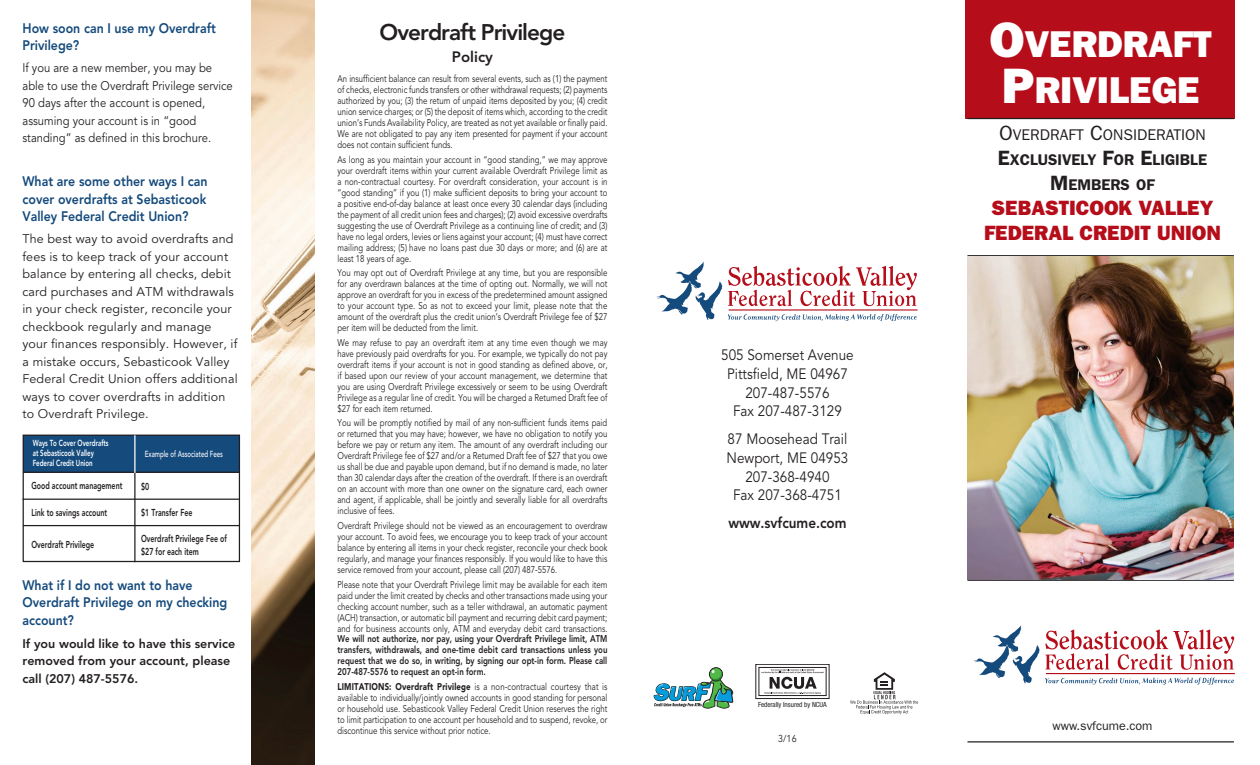
<style>
.page{position:relative;width:1260px;height:765px;background:#fff}
.page>*{position:absolute;margin:0;border:0;box-sizing:border-box;transform-origin:0 0}
.t1{font:37.5px/46.2px "ITC Franklin Gothic Std Hvy";color:#fff;text-align:center}
.t2{font:800 22.5px "Avenir LT Std";letter-spacing:-.04em;color:#231f20}
.t3{font:20.75px "ITC Franklin Gothic Std Hvy";color:#b50e1a}
.t4{font:600 15.62px/24.9px "ITC Franklin Gothic Std";color:#231f20;text-align:center}
.t5{font:15px/18.8px "Avenir LT Std";color:#231f20;text-align:center;scale:.9 1}
.t6{font:800 15px "Avenir LT Std";color:#231f20;scale:.9 1}
.t7{font:800 15px "Avenir LT Std";color:#231f20}
.t8{font:800 13.75px/17.5px "Avenir LT Std";color:#144a7c;scale:.9 1}
.t9{font:12.5px/17.5px "Avenir LT Std";letter-spacing:.01em;color:#231f20}
.t10{font:12.5px/17.5px "Avenir LT Std";letter-spacing:.01em;color:#231f20;scale:.9 1}
.t11{font:800 12.5px/17.5px "Avenir LT Std";color:#231f20}
.t12{font:12.5px "ITC Franklin Gothic Std";color:#231f20}
.t13{font:800 10px/13.8px "Avenir LT Std";color:#231f20;scale:.7 1}
.t14{font:10px "Avenir LT Std";color:#231f20;scale:.9 1}
.t15{font:9.75px/11px "Avenir LT Std";color:#231f20;text-align:justify;scale:.8 1}
.t16{font:800 9.75px/11px "Avenir LT Std";color:#231f20;text-align:justify;scale:.8 1}
.t17{font:800 8.75px/10px "Avenir LT Std";color:#fff;scale:.7 1}
.t18{font:500 8.75px "Avenir LT Std";color:#fff;scale:.7 1}
.t19{font:condensed 7px "Helvetica Neue LT Std";color:#231f20}
.s1{font-weight:900}
.s2{font-size:50px}
.s3{font-weight:400;font-size:20.75px}
.s4{font-weight:400}
.s5{font-size:20.75px}
</style>
<div class="page">
<div style="left:966px;top:0;width:269px;height:119px;background:#b50e1a"></div>
<div style="left:23px;top:435px;width:216px;height:38px;background:#144a7c"></div>
<div style="left:23px;top:435px;width:217px;height:127px;border:1px solid #231f20"></div>
<hr style="left:22px;top:499px;width:218px;height:1px;background:#231f20">
<hr style="left:23px;top:525px;width:216px;height:1px;background:#231f20">
<hr style="left:134px;top:473px;width:2px;height:89px;background:#231f20">
<hr style="left:23px;top:472px;width:217px;height:1px;background:#231f20">
<hr style="left:134px;top:435px;width:2px;height:38px;background:#fff">
<img style="left:251px;top:0;width:64px;height:765px">
<div style="left:756px;top:664px;width:73px;height:35px;border:1px solid #231f20"></div>
<div style="left:759px;top:667px;width:68px;height:29px;border:1px solid #231f20"></div>
<svg style="left:761px;top:669px;width:63px;height:25px"></svg>
<svg style="left:850px;top:672px;width:68px;height:42px"></svg>
<div style="left:709px;top:667px;width:14px;height:14px;border:1px solid #231f20;border-radius:50%"></div>
<svg style="left:653px;top:670px;width:80px;height:39px"></svg>
<hr style="left:968px;top:118px;width:266px;height:1px;background:#231f20">
<hr style="left:968px;top:741px;width:266px;height:1px;background:#231f20">
<hr style="left:968px;top:580px;width:266px;height:1px;background:#231f20">
<hr style="left:968px;top:255px;width:266px;height:1px;background:#231f20">
<img style="left:968px;top:256px;width:266px;height:324px">
<svg style="left:974px;top:625px;width:260px;height:60px"></svg>
<hr style="left:1046px;top:673px;width:189px;height:1px;background:#b50e1a">
<svg style="left:728px;top:314px;width:189px;height:7px"></svg>
<svg style="left:728px;top:266px;width:189px;height:40px"></svg>
<svg style="left:657px;top:262px;width:65px;height:58px"></svg>
<hr style="left:729px;top:309px;width:189px;height:2px;background:#b50e1a">
<h3 class="t8" style="left:22px;top:19px;width:216px">How soon can I use my Overdraft<br>Privilege?</h3>
<p class="t10" style="left:22px;top:60px;width:235px">If you are a new member, you may be able to use the Overdraft Privilege service 90 days after the account is opened, assuming your account is in “good standing” as defined in this brochure.</p>
<h3 class="t8" style="left:22px;top:173px;width:207px;text-align:justify">What are some other ways I can cover overdrafts at Sebasticook Valley Federal Credit Union?</h3>
<p class="t9" style="left:22px;top:231px;width:217px">The best way to avoid overdrafts and fees is to keep track of your account balance by entering all checks, debit card purchases and ATM withdrawals in your check register, reconcile your checkbook regularly and manage your finances responsibly. However, if a mistake occurs, Sebasticook Valley Federal Credit Union offers additional ways to cover overdrafts in addition to Overdraft Privilege.</p>
<p class="t17" style="left:33px;top:438px;width:110px">Ways To Cover Overdrafts at Sebasticook Valley<br>Federal Credit Union</p>
<p class="t18" style="left:145px;top:449px;width:113px">Example of Associated Fees</p>
<p class="t13" style="left:141px;top:480px;width:13px">$0</p>
<p class="t13" style="left:141px;top:506px;width:75px">$1 Transfer Fee</p>
<p class="t13" style="left:141px;top:531px;width:124px">Overdraft Privilege Fee of $27 for each item</p>
<p class="t13" style="left:31px;top:479px;width:131px">Good account management</p>
<p class="t13" style="left:31px;top:506px;width:110px">Link to savings account</p>
<p class="t13" style="left:31px;top:538px;width:91px">Overdraft Privilege</p>
<h3 class="t8" style="left:22px;top:576px;width:229px">What if I do not want to have<br>Overdraft Privilege on my checking account?</h3>
<p class="t11" style="left:22px;top:635px;width:214px">If you would like to have this service removed from your account, please call (207) 487-5576.</p>
<h2 class="t2" style="left:380px;top:18px;width:187px">Overdraft Privilege</h2>
<h3 class="t7" style="left:452px;top:48px;width:43px">Policy</h3>
<p class="t15" style="left:338px;top:73px;width:339px">An insufficient balance can result from several events, such as (1) the payment of checks, electronic funds transfers or other withdrawal requests; (2) payments authorized by you; (3) the return of unpaid items deposited by you; (4) credit union service charges; or (5) the deposit of items which, according to the credit union’s Funds Availability Policy, are treated as not yet available or finally paid.<br>We are not obligated to pay any item presented for payment if your account does not contain sufficient funds.</p>
<p class="t15" style="left:338px;top:154px;width:339px">As long as you maintain your account in “good standing,” we may approve your overdraft items within your current available Overdraft Privilege limit as a non-contractual courtesy. For overdraft consideration, your account is in “good standing” if you (1) make sufficient deposits to bring your account to a positive end-of-day balance at least once every 30 calendar days (including the payment of all credit union fees and charges); (2) avoid excessive overdrafts suggesting the use of Overdraft Privilege as a continuing line of credit; and (3) have no legal orders, levies or liens against your account; (4) must have correct mailing address; (5) have no loans past due 30 days or more; and (6) are at least 18 years of age.</p>
<p class="t15" style="left:338px;top:268px;width:339px">You may opt out of Overdraft Privilege at any time, but you are responsible for any overdrawn balances at the time of opting out. Normally, we will not approve an overdraft for you in excess of the predetermined amount assigned to your account type. So as not to exceed your limit, please note that the amount of the overdraft plus the credit union’s Overdraft Privilege fee of $27 per item will be deducted from the limit.</p>
<p class="t15" style="left:338px;top:337px;width:339px">We may refuse to pay an overdraft item at any time even though we may have previously paid overdrafts for you. For example, we typically do not pay overdraft items if your account is not in good standing as defined above, or, if based upon our review of your account management, we determine that you are using Overdraft Privilege excessively or seem to be using Overdraft Privilege as a regular line of credit. You will be charged a Returned Draft fee of $27 for each item returned.</p>
<p class="t15" style="left:338px;top:418px;width:339px">You will be promptly notified by mail of any non-sufficient funds items paid or returned that you may have; however, we have no obligation to notify you before we pay or return any item. The amount of any overdraft including our Overdraft Privilege fee of $27 and/or a Returned Draft fee of $27 that you owe us shall be due and payable upon demand, but if no demand is made, no later than 30 calendar days after the creation of the overdraft. If there is an overdraft on an account with more than one owner on the signature card, each owner and agent, if applicable, shall be jointly and severally liable for all overdrafts inclusive of fees.</p>
<p class="t15" style="left:338px;top:520px;width:339px">Overdraft Privilege should not be viewed as an encouragement to overdraw your account. To avoid fees, we encourage you to keep track of your account balance by entering all items in your check register, reconcile your check book regularly, and manage your finances responsibly. If you would like to have this service removed from your account, please call (207) 487-5576.</p>
<p class="t15" style="left:338px;top:579px;width:339px">Please note that your Overdraft Privilege limit may be available for each item paid under the limit created by checks and other transactions made using your checking account number, such as a teller withdrawal, an automatic payment (ACH) transaction, or automatic bill payment and recurring debit card payment; and for business accounts only, ATM and everyday debit card transactions.</p>
<p class="t16" style="left:338px;top:634px;width:339px">We will not authorize, nor pay, using your Overdraft Privilege limit, ATM transfers, withdrawals, and one-time debit card transactions unless you request that we do so, in writing, by signing our opt-in form. Please call 207-487-5576 to request an opt-in form.</p>
<p class="t15" style="left:338px;top:682px;width:339px"><span class="s1">LIMITATIONS: Overdraft Privilege</span> is a non-contractual courtesy that is available to individually/jointly owned accounts in good standing for personal or household use. Sebasticook Valley Federal Credit Union reserves the right to limit participation to one account per household and to suspend, revoke, or discontinue this service without prior notice.</p>
<h3 class="t5" style="left:721px;top:346px;width:149px">505 Somerset Avenue<br>Pittsfield, ME 04967<br>207-487-5576<br>Fax 207-487-3129</h3>
<h3 class="t5" style="left:727px;top:430px;width:137px">87 Moosehead Trail<br>Newport, ME 04953<br>207-368-4940<br>Fax 207-368-4751</h3>
<h3 class="t6" style="left:728px;top:514px;width:133px">www.svfcume.com</h3>
<p class="t19" style="left:758px;top:701px;width:70px">Federally Insured by NCUA</p>
<p class="t14" style="left:778px;top:733px;width:22px">3/16</p>
<h1 class="t1" style="left:989px;top:21px;width:224px"><span class="s2">O</span>VERDRAFT<br><span class="s2">P</span>RIVILEGE</h1>
<h3 class="t4" style="left:998px;top:122px;width:209px"><span class="s3">O</span><span class="s4">VERDRAFT</span> <span class="s3">C</span><span class="s4">ONSIDERATION<br></span><span class="s5">E</span>XCLUSIVELY <span class="s5">F</span>OR <span class="s5">E</span>LIGIBLE<br><span class="s5">M</span>EM BERS OF</h3>
<h3 class="t3" style="left:992px;top:196px;width:160px">SEBASTICOOK VALLE</h3>
<h3 class="t3" style="left:1200px;top:196px;width:15px">Y</h3>
<h3 class="t3" style="left:984px;top:221px;width:14px">FEDERAL</h3>
<h3 class="t3" style="left:1079px;top:221px;width:26px">CREDIT</h3>
<h3 class="t3" style="left:1157px;top:221px;width:65px">UNION</h3>
<p class="t12" style="left:1053px;top:719px;width:101px">www.svfcume.com</p>
</div>
